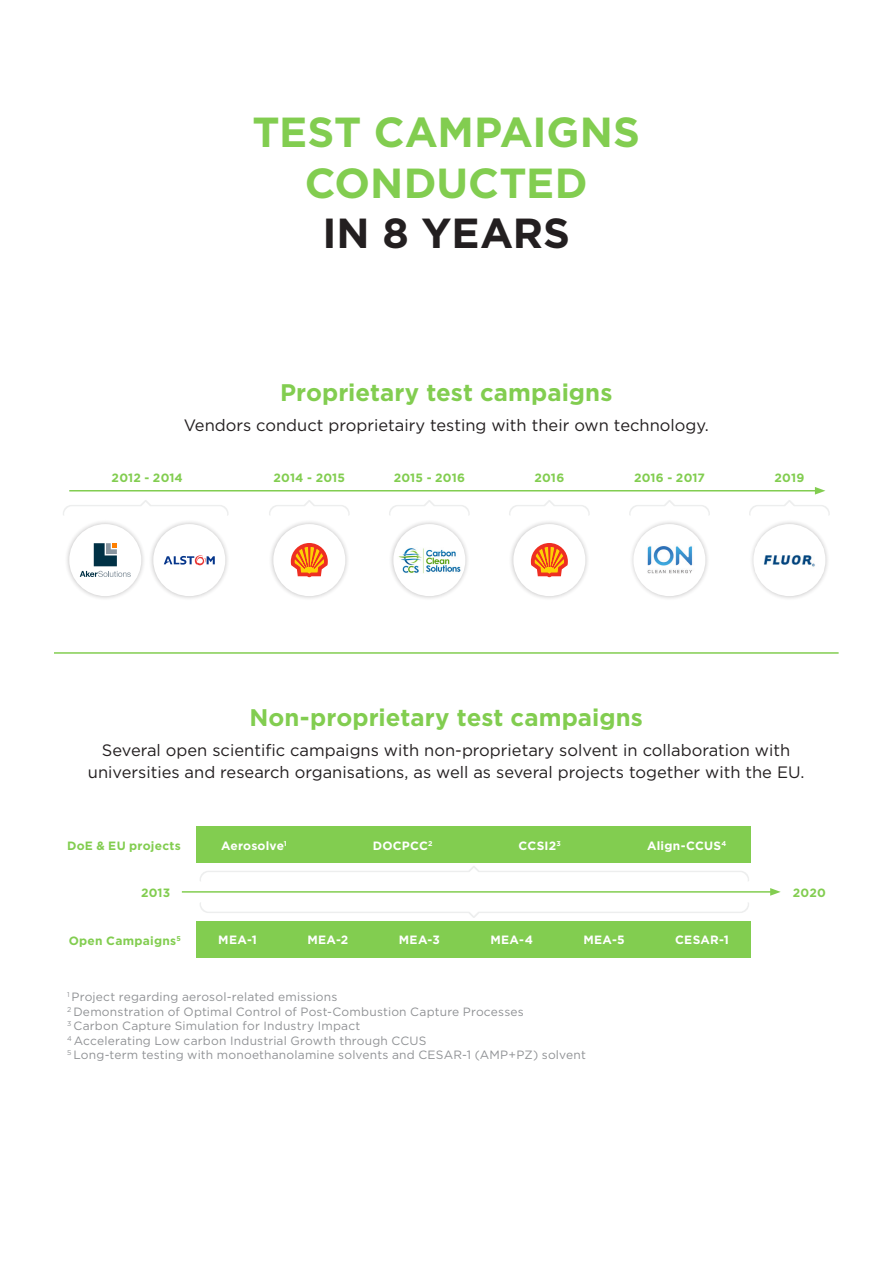
<style>
.page{position:relative;width:893px;height:1263px;background:#fff}
.page>*{position:absolute;margin:0;border:0;box-sizing:border-box;transform-origin:0 0}
.heading{font:700 42px/50.4px "Gotham";color:#82cd50;text-align:center}
.heading-2{font:700 24px "Gotham";color:#82cd50}
.sub{font:16.5px/22.5px "Gotham";color:#231f20;text-align:center}
.heading-3{font:12px "Gotham";letter-spacing:.015em;color:#909295}
.heading-4{font:700 12px "Gotham";letter-spacing:.02em;color:#82cd50}
.heading-5{font:700 12px "Gotham";letter-spacing:.02em;color:#fff}
.s1{color:#231f20}
</style>
<div class="page">
<hr style="left:182px;top:891px;width:590px;height:2px;background:#82cd50">
<svg style="left:770px;top:888px;width:11px;height:8px"></svg>
<svg style="left:200px;top:866px;width:549px;height:15px"></svg>
<div style="left:197px;top:827px;width:554px;height:36px;background:#82cd50"></div>
<div style="left:197px;top:921px;width:554px;height:36px;background:#82cd50"></div>
<svg style="left:200px;top:902px;width:549px;height:16px"></svg>
<hr style="left:54px;top:652px;width:785px;height:2px;background:#82cd50">
<hr style="left:69px;top:490px;width:748px;height:1px;background:#82cd50">
<div style="left:65px;top:519px;width:81px;height:81px;background:#231f20;opacity:.25"></div>
<div style="left:69px;top:524px;width:72px;height:72px;background:#fff;border-radius:50%"></div>
<svg style="left:80px;top:543px;width:51px;height:34px"></svg>
<div style="left:149px;top:519px;width:81px;height:81px;background:#231f20;opacity:.25"></div>
<div style="left:153px;top:524px;width:72px;height:72px;background:#fff;border-radius:50%"></div>
<svg style="left:164px;top:555px;width:51px;height:10px"></svg>
<div style="left:269px;top:519px;width:81px;height:81px;background:#231f20;opacity:.25"></div>
<div style="left:273px;top:524px;width:72px;height:72px;background:#fff;border-radius:50%"></div>
<svg style="left:290px;top:543px;width:38px;height:35px"></svg>
<div style="left:389px;top:519px;width:81px;height:81px;background:#231f20;opacity:.25"></div>
<div style="left:393px;top:524px;width:72px;height:72px;background:#fff;border-radius:50%"></div>
<img style="left:398px;top:548px;width:63px;height:25px">
<div style="left:509px;top:519px;width:81px;height:81px;background:#231f20;opacity:.25"></div>
<div style="left:513px;top:524px;width:72px;height:72px;background:#fff;border-radius:50%"></div>
<svg style="left:530px;top:543px;width:38px;height:35px"></svg>
<div style="left:629px;top:519px;width:81px;height:81px;background:#231f20;opacity:.25"></div>
<div style="left:633px;top:524px;width:72px;height:72px;background:#fff;border-radius:50%"></div>
<img style="left:647px;top:546px;width:46px;height:28px">
<div style="left:749px;top:519px;width:81px;height:81px;background:#231f20;opacity:.25"></div>
<div style="left:753px;top:524px;width:72px;height:72px;background:#fff;border-radius:50%"></div>
<img style="left:755px;top:546px;width:68px;height:28px">
<svg style="left:269px;top:500px;width:81px;height:15px"></svg>
<svg style="left:389px;top:500px;width:81px;height:15px"></svg>
<svg style="left:509px;top:500px;width:81px;height:15px"></svg>
<svg style="left:629px;top:500px;width:81px;height:15px"></svg>
<svg style="left:749px;top:487px;width:81px;height:28px"></svg>
<svg style="left:63px;top:500px;width:165px;height:16px"></svg>
<p class="heading" style="left:252px;top:106px;width:389px">TEST CAMPAIGNS</p>
<p class="heading" style="left:305px;top:157px;width:284px">CONDUCTED<br><span class="s1">IN 8 YEARS</span></p>
<p class="heading-2" style="left:280px;top:379px;width:334px">Proprietary test campaigns</p>
<p class="sub" style="left:184px;top:414px;width:527px">Vendors conduct proprietairy testing with their own technology.</p>
<p class="heading-4" style="left:112px;top:471px;width:73px">2012 - 2014</p>
<p class="heading-4" style="left:274px;top:471px;width:73px">2014 - 2015</p>
<p class="heading-4" style="left:394px;top:471px;width:73px">2015 - 2016</p>
<p class="heading-4" style="left:534px;top:471px;width:31px">2016</p>
<p class="heading-4" style="left:634px;top:471px;width:72px">2016 - 2017</p>
<p class="heading-4" style="left:774px;top:471px;width:31px">2019</p>
<p class="heading-2" style="left:249px;top:703px;width:395px">Non-proprietary test campaigns</p>
<p class="sub" style="left:88px;top:738px;width:718px">Several open scientific campaigns with non-proprietary solvent in collaboration with universities and research organisations, as well as several projects together with the EU.</p>
<p class="heading-5" style="left:221px;top:838px;width:67px">Aerosolve<sup>1</sup></p>
<p class="heading-5" style="left:373px;top:838px;width:61px">DOCPCC<sup>2</sup></p>
<p class="heading-5" style="left:519px;top:838px;width:44px">CCSI2<sup>3</sup></p>
<p class="heading-5" style="left:647px;top:838px;width:81px">Align-CCUS<sup>4</sup></p>
<p class="heading-4" style="left:67px;top:839px;width:115px">DoE &amp; EU projects</p>
<p class="heading-4" style="left:141px;top:886px;width:31px">2013</p>
<p class="heading-4" style="left:793px;top:886px;width:34px">2020</p>
<p class="heading-4" style="left:69px;top:933px;width:114px">Open Campaigns<sup>5</sup></p>
<p class="heading-5" style="left:218px;top:933px;width:40px">MEA-1</p>
<p class="heading-5" style="left:307px;top:933px;width:43px">MEA-2</p>
<p class="heading-5" style="left:399px;top:933px;width:43px">MEA-3</p>
<p class="heading-5" style="left:490px;top:933px;width:44px">MEA-4</p>
<p class="heading-5" style="left:583px;top:933px;width:43px">MEA-5</p>
<p class="heading-5" style="left:675px;top:933px;width:55px">CESAR-1</p>
<p class="heading-3" style="left:67px;top:990px;width:272px"><sup>1</sup> Project regarding aerosol-related emissions</p>
<p class="heading-3" style="left:67px;top:1005px;width:458px"><sup>2</sup> Demonstration of Optimal Control of Post-Combustion Capture Processes</p>
<p class="heading-3" style="left:67px;top:1019px;width:295px"><sup>3</sup> Carbon Capture Simulation for Industry Impact</p>
<p class="heading-3" style="left:67px;top:1034px;width:361px"><sup>4</sup> Accelerating Low carbon Industrial Growth through CCUS</p>
<p class="heading-3" style="left:67px;top:1048px;width:520px"><sup>5</sup> Long-term testing with monoethanolamine solvents and CESAR-1 (AMP+PZ) solvent</p>
</div>
